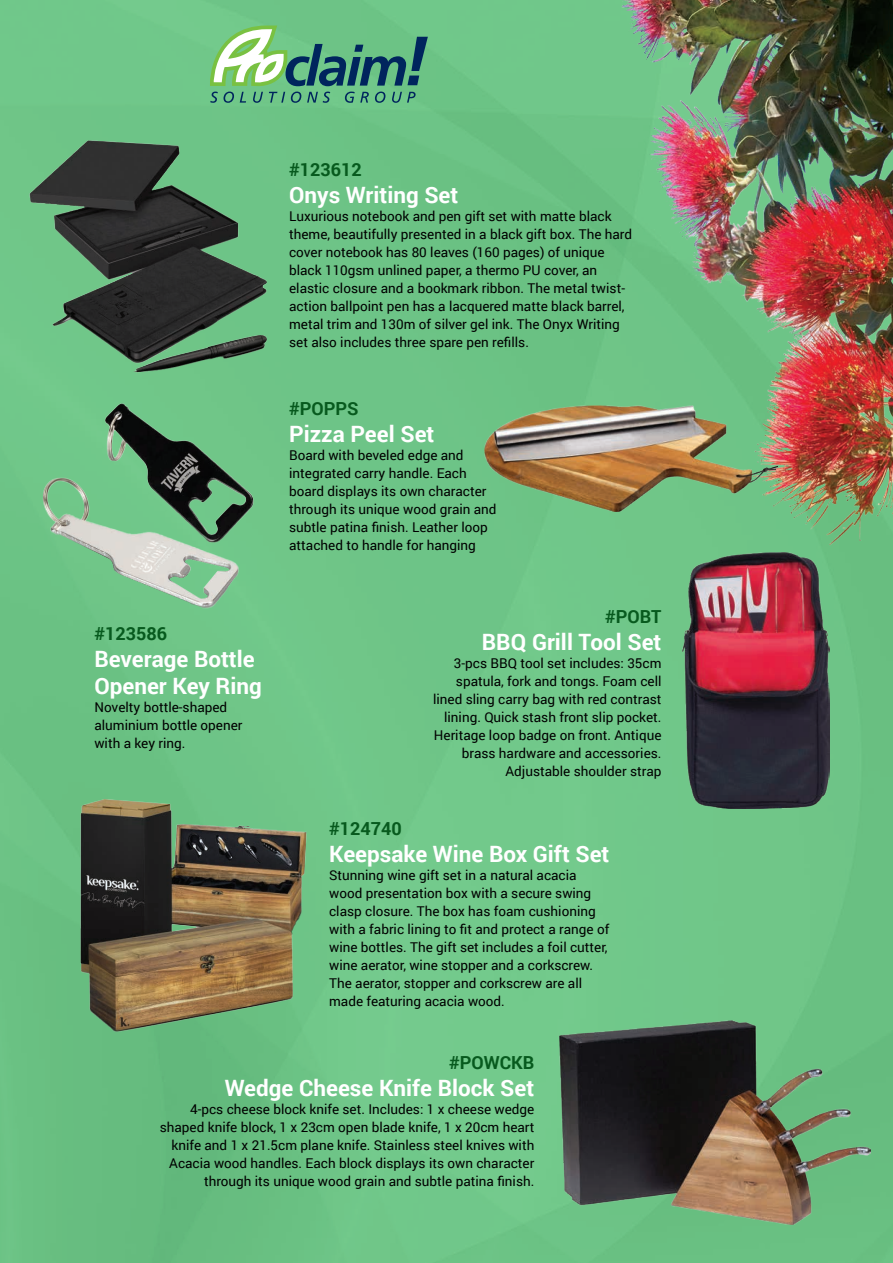
<style>
.page{position:relative;width:893px;height:1263px;background:#6ec487}
.page>*{position:absolute;margin:0;border:0;box-sizing:border-box;transform-origin:0 0}
.Product_Heading{font:700 22.5px/27px "Roboto";color:#fff}
.Product_Code{font:700 18px "Roboto";color:#075a1e}
.Product_Description{font:13.5px/18px "Roboto";color:#000}
</style>
<div class="page">
<img style="left:597px;top:0;width:296px;height:553px">
<img style="left:43px;top:404px;width:210px;height:204px">
<img style="left:30px;top:140px;width:236px;height:233px">
<img style="left:560px;top:1020px;width:310px;height:204px">
<img style="left:485px;top:405px;width:292px;height:106px">
<img style="left:683px;top:553px;width:146px;height:255px">
<img style="left:81px;top:799px;width:225px;height:232px">
<svg style="left:210px;top:26px;width:218px;height:60px;background:#6ead87"></svg>
<svg style="left:210px;top:92px;width:8px;height:11px"></svg>
<svg style="left:224px;top:92px;width:10px;height:11px"></svg>
<svg style="left:240px;top:92px;width:6px;height:11px"></svg>
<svg style="left:253px;top:92px;width:10px;height:11px"></svg>
<svg style="left:269px;top:92px;width:16px;height:11px"></svg>
<svg style="left:291px;top:92px;width:10px;height:11px"></svg>
<svg style="left:307px;top:92px;width:23px;height:11px"></svg>
<svg style="left:345px;top:92px;width:24px;height:11px"></svg>
<svg style="left:375px;top:92px;width:10px;height:11px"></svg>
<svg style="left:392px;top:92px;width:24px;height:11px"></svg>
<p class="Product_Code" style="left:289px;top:157px;width:74px">#123612</p>
<p class="Product_Heading" style="left:289px;top:181px;width:171px">Onys Writing Set</p>
<p class="Product_Description" style="left:289px;top:207px;width:344px">Luxurious notebook and pen gift set with matte black theme, beautifully presented in a black gift box. The hard cover notebook has 80 leaves (160 pages) of unique black 110gsm unlined paper, a thermo PU cover, an elastic closure and a bookmark ribbon. The metal twist&shy;action ballpoint pen has a lacquered matte black barrel, metal trim and 130m of silver gel ink. The Onyx Writing set also includes three spare pen refills.</p>
<p class="Product_Code" style="left:94px;top:621px;width:74px">#123586</p>
<p class="Product_Heading" style="left:94px;top:644px;width:169px">Beverage Bottle<br>Opener Key Ring</p>
<p class="Product_Description" style="left:94px;top:697px;width:150px">Novelty bottle-shaped aluminium bottle opener with a key ring.</p>
<p class="Product_Code" style="left:289px;top:396px;width:71px">#POPPS</p>
<p class="Product_Heading" style="left:289px;top:420px;width:147px">Pizza Peel Set</p>
<p class="Product_Description" style="left:289px;top:446px;width:209px">Board with beveled edge and integrated carry handle. Each board displays its own character through its unique wood grain and subtle patina finish. Leather loop attached to handle for hanging</p>
<p class="Product_Code" style="left:605px;top:604px;width:58px">#POBT</p>
<p class="Product_Heading" style="left:482px;top:627px;width:181px">BBQ Grill Tool Set</p>
<p class="Product_Description" style="left:433px;top:653px;width:230px;text-align:right">3-pcs BBQ tool set includes: 35cm spatula, fork and tongs. Foam cell lined sling carry bag with red contrast lining. Quick stash front slip pocket.<br>Heritage loop badge on front. Antique brass hardware and accessories.<br>Adjustable shoulder strap</p>
<p class="Product_Code" style="left:329px;top:816px;width:74px">#124740</p>
<p class="Product_Heading" style="left:329px;top:840px;width:282px">Keepsake Wine Box Gift Set</p>
<p class="Product_Description" style="left:329px;top:866px;width:282px">Stunning wine gift set in a natural acacia wood presentation box with a secure swing clasp closure. The box has foam cushioning with a fabric lining to fit and protect a range of wine bottles. The gift set includes a foil cutter, wine aerator, wine stopper and a corkscrew.<br>The aerator, stopper and corkscrew are all made featuring acacia wood.</p>
<p class="Product_Code" style="left:449px;top:1050px;width:87px">#POWCKB</p>
<p class="Product_Heading" style="left:225px;top:1074px;width:311px">Wedge Cheese Knife Block Set</p>
<p class="Product_Description" style="left:160px;top:1100px;width:376px;text-align:right">4-pcs cheese block knife set. Includes: 1 x cheese wedge shaped knife block, 1 x 23cm open blade knife, 1 x 20cm heart knife and 1 x 21.5cm plane knife. Stainless steel knives with Acacia wood handles. Each block displays its own character through its unique wood grain and subtle patina finish.</p>
</div>
